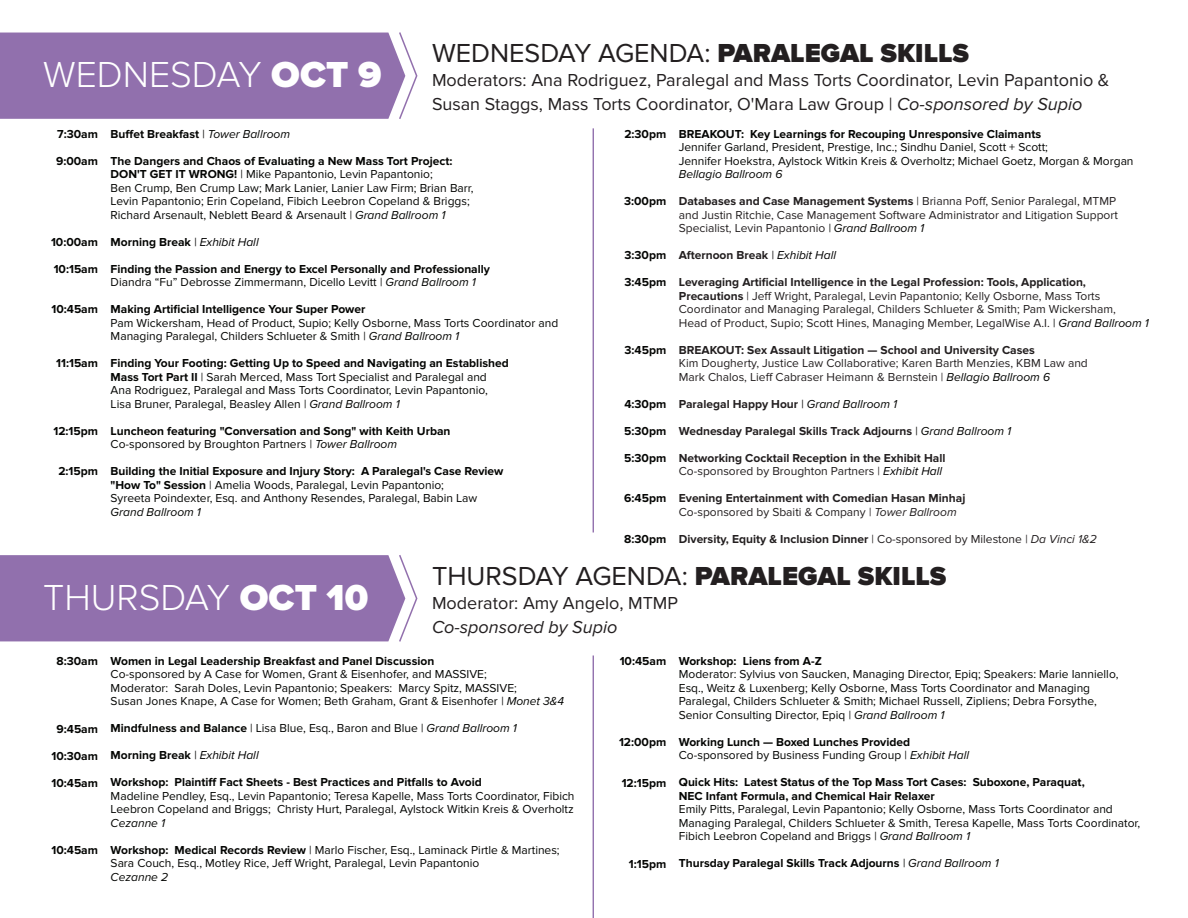
<style>
.page{position:relative;width:1188px;height:918px;background:#fff}
.page>*{position:absolute;margin:0;border:0;box-sizing:border-box;transform-origin:0 0}
.t1{font:300 37.5px "Proxima Nova";color:#fff}
.t2{font:27px "Proxima Nova";color:#231f20}
.t3{font:18px/24px "Proxima Nova";color:#231f20}
.Agenda{font:12px/13.5px "Proxima Nova";color:#040503}
.Agenda-2{font:12px/13.5px "Proxima Nova";color:#231f20}
.Agenda-3{font:700 12px/13.5px "Proxima Nova";color:#040503}
.Agenda-4{font:700 12px/13.5px "Proxima Nova";color:#231f20}
.s1{font-weight:900}
.s2{font-style:italic}
.s3{font-weight:400;font-style:italic}
.s4{font-weight:700}
.s5{font-weight:400;font-style:italic;color:#000}
.s6{font-weight:400}
.s7{font-style:italic;color:#040503}
.s8{font-weight:400;font-style:italic;color:#040503}
</style>
<div class="page">
<svg style="left:0;top:555px;width:418px;height:87px;background:#9677b1"></svg>
<svg style="left:0;top:32px;width:418px;height:87px;background:#9777b1"></svg>
<hr style="left:593px;top:656px;width:1px;height:262px;background:#9270ad">
<hr style="left:593px;top:128px;width:1px;height:404px;background:#9270ad">
<p class="t1" style="left:43px;top:53px;width:340px">WEDNESDAY <span class="s1">OCT 9</span></p>
<p class="t2" style="left:432px;top:38px;width:539px">WEDNESDAY AGENDA: <span class="s1">PARALEGAL SKILLS</span></p>
<p class="t3" style="left:432px;top:69px;width:679px">Moderators: Ana Rodriguez, Paralegal and Mass Torts Coordinator, Levin Papantonio &amp;<br>Susan Staggs, Mass Torts Coordinator, O'Mara Law Group | <span class="s2">Co-sponsored by Supio</span></p>
<p class="Agenda-3" style="left:57px;top:128px;width:42px">7:30am</p>
<p class="Agenda-3" style="left:56px;top:155px;width:43px">9:00am</p>
<p class="Agenda-3" style="left:51px;top:236px;width:49px">10:00am</p>
<p class="Agenda-3" style="left:54px;top:263px;width:46px">10:15am</p>
<p class="Agenda-3" style="left:51px;top:303px;width:48px">10:45am</p>
<p class="Agenda-3" style="left:56px;top:357px;width:43px">11:15am</p>
<p class="Agenda-3" style="left:53px;top:425px;width:46px">12:15pm</p>
<p class="Agenda-3" style="left:58px;top:465px;width:41px">2:15pm</p>
<p class="Agenda-3" style="left:111px;top:127px;width:181px">Buffet Breakfast <span class="s3">| Tower Ballroom</span></p>
<p class="Agenda" style="left:111px;top:154px;width:364px"><span class="s4">The Dangers and Chaos of Evaluating a New Mass Tort Project:<br>DON'T GET IT WRONG!</span> | Mike Papantonio, Levin Papantonio;<br>Ben Crump, Ben Crump Law; Mark Lanier, Lanier Law Firm; Brian Barr, Levin Papantonio; Erin Copeland, Fibich Leebron Copeland &amp; Briggs; Richard Arsenault, Neblett Beard &amp; Arsenault <span class="s2">| Grand Ballroom 1</span></p>
<p class="Agenda-3" style="left:111px;top:235px;width:150px">Morning Break <span class="s5">| Exhibit Hall</span></p>
<p class="Agenda-3" style="left:111px;top:262px;width:381px">Finding the Passion and Energy to Excel Personally and Professionally<br><span class="s6">Diandra “Fu” Debrosse Zimmermann, Dicello Levitt</span> <span class="s3">| Grand Ballroom 1</span></p>
<p class="Agenda" style="left:111px;top:303px;width:449px"><span class="s4">Making Artificial Intelligence Your Super Power<br></span>Pam Wickersham, Head of Product, Supio; Kelly Osborne, Mass Torts Coordinator and<br>Managing Paralegal, Childers Schlueter &amp; Smith <span class="s2">| Grand Ballroom 1</span></p>
<p class="Agenda" style="left:111px;top:357px;width:400px"><span class="s4">Finding Your Footing: Getting Up to Speed and Navigating an Established Mass Tort Part II</span> | Sarah Merced, Mass Tort Specialist and Paralegal and Ana Rodriguez, Paralegal and Mass Torts Coordinator, Levin Papantonio, Lisa Bruner, Paralegal, Beasley Allen <span class="s2">| Grand Ballroom 1</span></p>
<p class="Agenda-3" style="left:111px;top:424px;width:341px">Luncheon featuring "Conversation and Song" with Keith Urban<br><span class="s6">Co-sponsored by Broughton Partners</span> <span class="s3">| Tower Ballroom</span></p>
<p class="Agenda" style="left:111px;top:465px;width:394px"><span class="s4">Building the Initial Exposure and Injury Story: A Paralegal's Case Review "How To" Session</span> | Amelia Woods, Paralegal, Levin Papantonio;<br>Syreeta Poindexter, Esq. and Anthony Resendes, Paralegal, Babin Law <span class="s2">Grand Ballroom 1</span></p>
<p class="Agenda-3" style="left:624px;top:128px;width:43px">2:30pm</p>
<p class="Agenda-3" style="left:624px;top:195px;width:44px">3:00pm</p>
<p class="Agenda-3" style="left:625px;top:249px;width:43px">3:30pm</p>
<p class="Agenda-3" style="left:625px;top:276px;width:43px">3:45pm</p>
<p class="Agenda-3" style="left:625px;top:344px;width:43px">3:45pm</p>
<p class="Agenda-3" style="left:624px;top:398px;width:43px">4:30pm</p>
<p class="Agenda-3" style="left:624px;top:425px;width:44px">5:30pm</p>
<p class="Agenda-3" style="left:624px;top:452px;width:44px">5:30pm</p>
<p class="Agenda-3" style="left:624px;top:492px;width:43px">6:45pm</p>
<p class="Agenda-3" style="left:624px;top:533px;width:43px">8:30pm</p>
<p class="Agenda" style="left:679px;top:127px;width:456px"><span class="s4">BREAKOUT: Key Learnings for Recouping Unresponsive Claimants<br></span>Jennifer Garland, President, Prestige, Inc.; Sindhu Daniel, Scott + Scott;<br>Jennifer Hoekstra, Aylstock Witkin Kreis &amp; Overholtz; Michael Goetz, Morgan &amp; Morgan <span class="s2">Bellagio Ballroom 6</span></p>
<p class="Agenda-2" style="left:679px;top:195px;width:441px"><span class="s4">Databases and Case Management Systems</span> | Brianna Poff, Senior Paralegal, MTMP and Justin Ritchie, Case Management Software Administrator and Litigation Support<br>Specialist, Levin Papantonio <span class="s7">| Grand Ballroom 1</span></p>
<p class="Agenda-4" style="left:679px;top:249px;width:159px">Afternoon Break <span class="s5">| Exhibit Hall</span></p>
<p class="Agenda-2" style="left:679px;top:276px;width:472px"><span class="s4">Leveraging Artificial Intelligence in the Legal Profession: Tools, Application, Precautions</span> | Jeff Wright, Paralegal, Levin Papantonio; Kelly Osborne, Mass Torts Coordinator and Managing Paralegal, Childers Schlueter &amp; Smith; Pam Wickersham,<br>Head of Product, Supio; Scott Hines, Managing Member, LegalWise A.I. <span class="s7">| Grand Ballroom 1</span></p>
<p class="Agenda-2" style="left:679px;top:343px;width:410px"><span class="s4">BREAKOUT: Sex Assault Litigation — School and University Cases<br></span>Kim Dougherty, Justice Law Collaborative; Karen Barth Menzies, KBM Law and<br>Mark Chalos, Lieff Cabraser Heimann &amp; Bernstein | <span class="s7">Bellagio Ballroom 6</span></p>
<p class="Agenda-4" style="left:679px;top:397px;width:220px">Paralegal Happy Hour <span class="s8">| Grand Ballroom 1</span></p>
<p class="Agenda-4" style="left:679px;top:424px;width:334px">Wednesday Paralegal Skills Track Adjourns <span class="s8">| Grand Ballroom 1</span></p>
<p class="Agenda-4" style="left:679px;top:451px;width:268px">Networking Cocktail Reception in the Exhibit Hall<br><span class="s6">Co-sponsored by Broughton Partners |</span> <span class="s5">Exhibit Hall</span></p>
<p class="Agenda-4" style="left:679px;top:492px;width:288px">Evening Entertainment with Comedian Hasan Minhaj<br><span class="s6">Co-sponsored by Sbaiti &amp; Company</span> <span class="s3">| Tower Ballroom</span></p>
<p class="Agenda-4" style="left:679px;top:532px;width:420px">Diversity, Equity &amp; Inclusion Dinner <span class="s6">| Co-sponsored by Milestone</span> <span class="s3">| Da Vinci 1&amp;2</span></p>
<p class="t1" style="left:43px;top:576px;width:327px">THURSDAY <span class="s1">OCT 10</span></p>
<p class="t2" style="left:432px;top:561px;width:516px">THURSDAY AGENDA: <span class="s1">PARALEGAL SKILLS</span></p>
<p class="t3" style="left:432px;top:591px;width:248px">Moderator: Amy Angelo, MTMP<br><span class="s2">Co-sponsored by Supio</span></p>
<p class="Agenda-3" style="left:57px;top:655px;width:43px">8:30am</p>
<p class="Agenda-3" style="left:57px;top:722px;width:43px">9:45am</p>
<p class="Agenda-3" style="left:51px;top:749px;width:48px">10:30am</p>
<p class="Agenda-3" style="left:51px;top:776px;width:48px">10:45am</p>
<p class="Agenda-3" style="left:51px;top:844px;width:48px">10:45am</p>
<p class="Agenda" style="left:111px;top:654px;width:455px"><span class="s4">Women in Legal Leadership Breakfast and Panel Discussion<br></span>Co-sponsored by A Case for Women, Grant &amp; Eisenhofer, and MASSIVE;<br>Moderator: Sarah Doles, Levin Papantonio; Speakers: Marcy Spitz, MASSIVE;<br>Susan Jones Knape, A Case for Women; Beth Graham, Grant &amp; Eisenhofer <span class="s2">| Monet 3&amp;4</span></p>
<p class="Agenda" style="left:111px;top:722px;width:408px"><span class="s4">Mindfulness and Balance</span> | Lisa Blue, Esq., Baron and Blue <span class="s2">| Grand Ballroom 1</span></p>
<p class="Agenda-3" style="left:111px;top:749px;width:150px">Morning Break <span class="s5">| Exhibit Hall</span></p>
<p class="Agenda" style="left:111px;top:776px;width:465px"><span class="s4">Workshop: Plaintiff Fact Sheets - Best Practices and Pitfalls to Avoid<br></span>Madeline Pendley, Esq., Levin Papantonio; Teresa Kapelle, Mass Torts Coordinator, Fibich Leebron Copeland and Briggs; Christy Hurt, Paralegal, Aylstock Witkin Kreis &amp; Overholtz <span class="s2">Cezanne 1</span></p>
<p class="Agenda" style="left:111px;top:843px;width:451px"><span class="s4">Workshop: Medical Records Review</span> | Marlo Fischer, Esq., Laminack Pirtle &amp; Martines;<br>Sara Couch, Esq., Motley Rice, Jeff Wright, Paralegal, Levin Papantonio<br><span class="s2">Cezanne 2</span></p>
<p class="Agenda-3" style="left:620px;top:655px;width:48px">10:45am</p>
<p class="Agenda-3" style="left:619px;top:736px;width:49px">12:00pm</p>
<p class="Agenda-3" style="left:622px;top:776px;width:46px">12:15pm</p>
<p class="Agenda-3" style="left:629px;top:857px;width:39px">1:15pm</p>
<p class="Agenda" style="left:679px;top:654px;width:441px"><span class="s4">Workshop: Liens from A-Z<br></span>Moderator: Sylvius von Saucken, Managing Director, Epiq; Speakers: Marie Ianniello, Esq., Weitz &amp; Luxenberg; Kelly Osborne, Mass Torts Coordinator and Managing Paralegal, Childers Schlueter &amp; Smith; Michael Russell, Zipliens; Debra Forsythe, Senior Consulting Director, Epiq <span class="s2">| Grand Ballroom 1</span></p>
<p class="Agenda" style="left:679px;top:735px;width:292px"><span class="s4">Working Lunch — Boxed Lunches Provided<br></span>Co-sponsored by Business Funding Group | <span class="s2">Exhibit Hall</span></p>
<p class="Agenda" style="left:679px;top:776px;width:463px"><span class="s4">Quick Hits: Latest Status of the Top Mass Tort Cases: Suboxone, Paraquat,<br>NEC Infant Formula, and Chemical Hair Relaxer<br></span>Emily Pitts, Paralegal, Levin Papantonio; Kelly Osborne, Mass Torts Coordinator and Managing Paralegal, Childers Schlueter &amp; Smith, Teresa Kapelle, Mass Torts Coordinator, Fibich Leebron Copeland and Briggs <span class="s2">| Grand Ballroom 1</span></p>
<p class="Agenda-3" style="left:679px;top:857px;width:321px">Thursday Paralegal Skills Track Adjourns <span class="s3">| Grand Ballroom 1</span></p>
</div>
